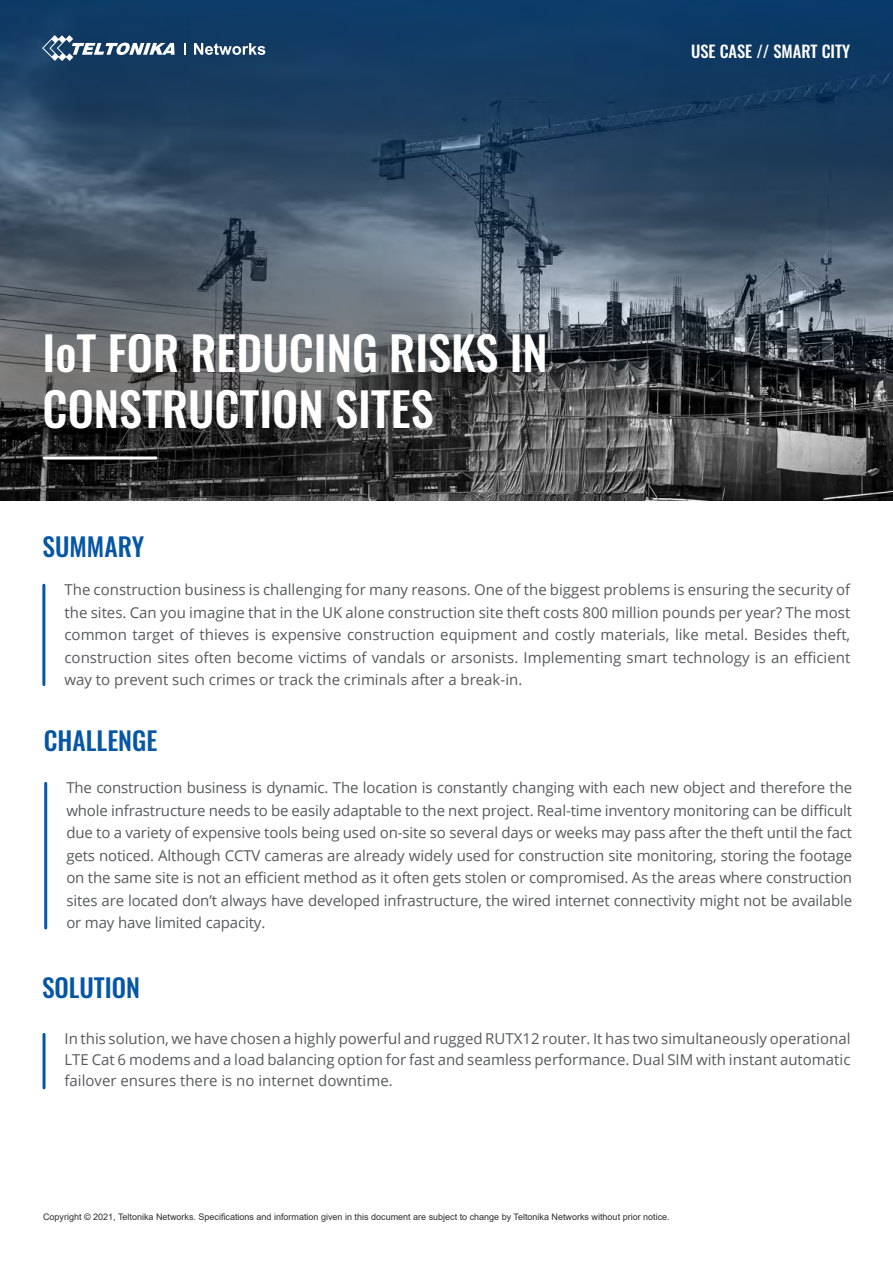
<style>
.page{position:relative;width:893px;height:1263px;background:#fff}
.page>*{position:absolute;margin:0;border:0;box-sizing:border-box;transform-origin:0 0}
.t1{font:500 46.5px/55.5px "Oswald";color:#fff}
.t2{font:500 25.5px "Oswald";color:#0556a5}
.t3{font:500 16.5px "Oswald";color:#fff}
.t4{font:15px/22.5px "Open Sans";color:#58595b;text-align:justify}
.t5{font:9px "Arial";color:#2e2e2f}
</style>
<div class="page">
<img style="left:0;top:0;width:893px;height:500px">
<hr style="left:42px;top:585px;width:3px;height:100px;background:#0556a5">
<hr style="left:44px;top:783px;width:3px;height:145px;background:#0556a5">
<hr style="left:44px;top:456px;width:112px;height:3px;background:#fff">
<svg style="left:42px;top:35px;width:133px;height:26px"></svg>
<svg style="left:184px;top:43px;width:2px;height:12px"></svg>
<svg style="left:194px;top:43px;width:71px;height:12px"></svg>
<hr style="left:43px;top:1034px;width:3px;height:54px;background:#0556a5">
<h1 class="t1" style="left:43px;top:328px;width:507px">IoT FOR REDUCING RISKS IN<br>CONSTRUCTION SITES</h1>
<h2 class="t2" style="left:43px;top:533px;width:103px">SUMMARY</h2>
<p class="t3" style="left:691px;top:43px;width:161px">USE CASE // SMART CITY</p>
<p class="t4" style="left:64px;top:578px;width:787px">The construction business is challenging for many reasons. One of the biggest problems is ensuring the security of the sites. Can you imagine that in the UK alone construction site theft costs 800 million pounds per year? The most common target of thieves is expensive construction equipment and costly materials, like metal. Besides theft, construction sites often become victims of vandals or arsonists. Implementing smart technology is an efficient way to prevent such crimes or track the criminals after a break-in.</p>
<h2 class="t2" style="left:44px;top:727px;width:115px">CHALLENGE</h2>
<p class="t4" style="left:66px;top:776px;width:787px">The construction business is dynamic. The location is constantly changing with each new object and therefore the whole infrastructure needs to be easily adaptable to the next project. Real-time inventory monitoring can be difficult due to a variety of expensive tools being used on-site so several days or weeks may pass after the theft until the fact gets noticed. Although CCTV cameras are already widely used for construction site monitoring, storing the footage on the same site is not an efficient method as it often gets stolen or compromised. As the areas where construction sites are located don’t always have developed infrastructure, the wired internet connectivity might not be available or may have limited capacity.</p>
<h2 class="t2" style="left:42px;top:974px;width:100px">SOLUTION</h2>
<p class="t4" style="left:64px;top:1028px;width:787px;line-height:21px">In this solution, we have chosen a highly powerful and rugged RUTX12 router. It has two simultaneously operational LTE Cat 6 modems and a load balancing option for fast and seamless performance. Dual SIM with instant automatic failover ensures there is no internet downtime.</p>
<p class="t5" style="left:43px;top:1210px;width:628px">Copyright © 2021, Teltonika Networks. Specifications and information given in this document are subject to change by Teltonika Networks without prior notice.</p>
</div>
